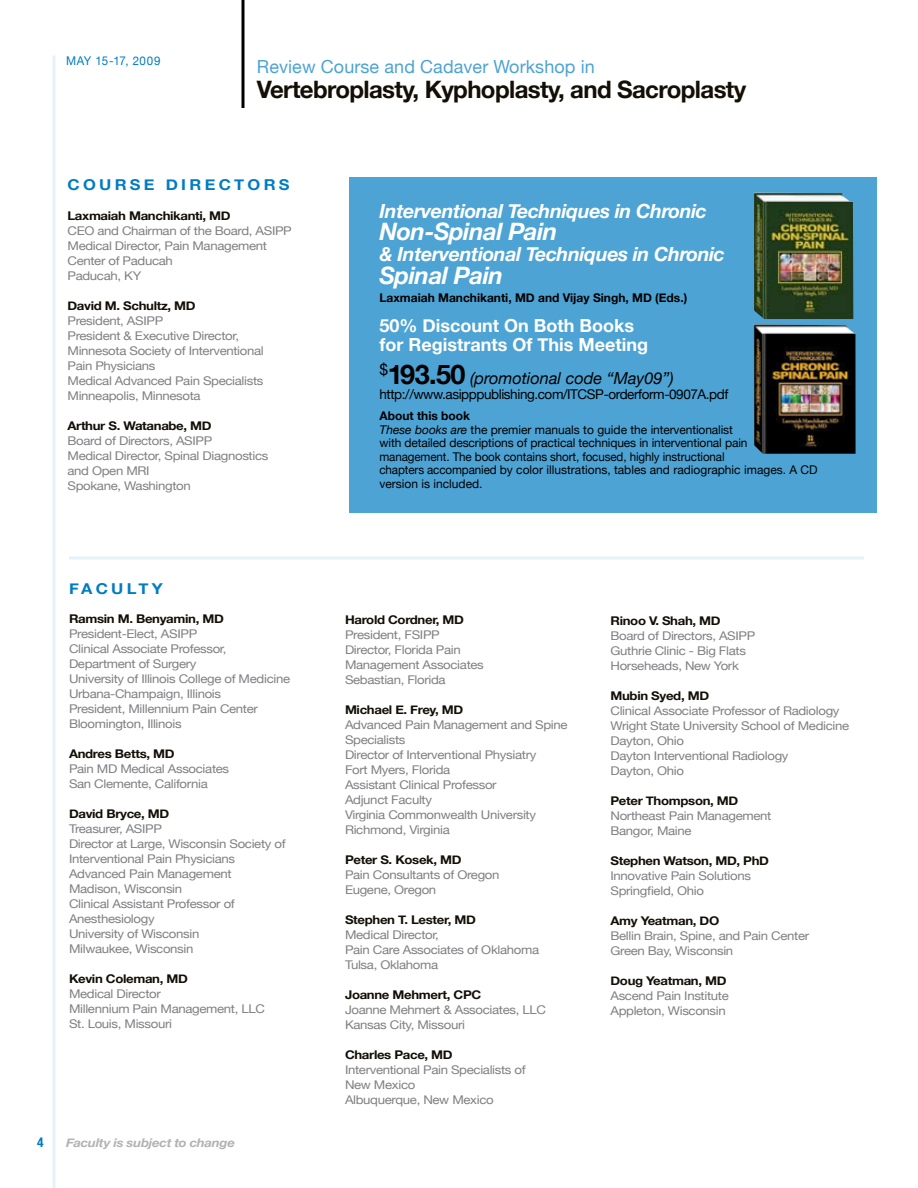
<style>
.page{position:relative;width:918px;height:1188px;background:#fff}
.page>*{position:absolute;margin:0;border:0;box-sizing:border-box;transform-origin:0 0}
.t1{font:700 24px "Helvetica Neue";letter-spacing:-.025em;color:#130f06}
.t2{font:italic 700 24px "Helvetica Neue";letter-spacing:-.02em;color:#fff}
.t3{font:italic 700 19.5px "Helvetica Neue";letter-spacing:-.02em;color:#fff}
.t4{font:700 18px/19.5px "Helvetica Neue";color:#fff}
.t5{font:18px "Helvetica Neue";letter-spacing:.005em;color:#4da3d4}
.t6{font:italic 16.5px "Helvetica Neue";color:#000}
.t7{font:700 15px "Helvetica Neue";letter-spacing:.2em;color:#007cc2;scale:1.1 1}
.t8{font:13.5px "Helvetica Neue";letter-spacing:-.03em;color:#000}
.t9{font:700 condensed 13.5px "Helvetica Neue";color:#007cc2}
.t10{font:12.15px "Helvetica Neue";letter-spacing:.04em;color:#007cc2;scale:.96 1}
.t11{font:12px/15px "Helvetica Neue";letter-spacing:-.025em;color:#807f83;scale:1.1 1}
.t12{font:700 12px "Helvetica Neue";letter-spacing:-.025em;color:#130f06;scale:1.1 1}
.t13{font:12px/13.5px "Helvetica Neue";letter-spacing:-.01em;color:#000}
.t14{font:700 12px "Helvetica Neue";color:#000}
.t15{font:italic 700 12px "Helvetica Neue";letter-spacing:-.015em;color:#b2b2b4;scale:1.1 1}
.s1{font-weight:700;font-style:normal;font-size:27px}
.s2{font-weight:700}
.s3{font-style:italic}
</style>
<div class="page">
<div style="left:350px;top:178px;width:527px;height:335px;background:#4da3d4"></div>
<img style="left:753px;top:324px;width:103px;height:130px">
<hr style="left:242px;top:0;width:2px;height:108px;background:#000">
<hr style="left:52px;top:56px;width:4px;height:1132px;background:#e6f2f9">
<hr style="left:69px;top:556px;width:795px;height:4px;background:#e6f2f9">
<img style="left:754px;top:193px;width:99px;height:126px">
<p class="t10" style="left:66px;top:54px;width:100px">MAY 15-17, 2009</p>
<h3 class="t5" style="left:257px;top:56px;width:339px">Review Course and Cadaver Workshop in</h3>
<h1 class="t1" style="left:257px;top:75px;width:491px">Vertebroplasty, Kyphoplasty, and Sacroplasty</h1>
<p class="t7" style="left:68px;top:175px;width:203px">COURSE DIRECTORS</p>
<p class="t12" style="left:68px;top:208px;width:150px">Laxmaiah Manchikanti, MD</p>
<p class="t11" style="left:68px;top:223px;width:205px">CEO and Chairman of the Board, ASIPP<br>Medical Director, Pain Management<br>Center of Paducah<br>Paducah, KY</p>
<p class="t12" style="left:68px;top:298px;width:118px">David M. Schultz, MD</p>
<p class="t11" style="left:68px;top:313px;width:180px">President, ASIPP<br>President &amp; Executive Director,<br>Minnesota Society of Interventional<br>Pain Physicians<br>Medical Advanced Pain Specialists<br>Minneapolis, Minnesota</p>
<p class="t12" style="left:68px;top:418px;width:133px">Arthur S. Watanabe, MD</p>
<p class="t11" style="left:68px;top:433px;width:184px">Board of Directors, ASIPP<br>Medical Director, Spinal Diagnostics and Open MRI<br>Spokane, Washington</p>
<h2 class="t3" style="left:380px;top:199px;width:329px">Interventional Techniques in Chronic</h2>
<h1 class="t2" style="left:380px;top:217px;width:180px">Non-Spinal Pain</h1>
<h2 class="t3" style="left:380px;top:242px;width:347px">&amp; Interventional Techniques in Chronic</h2>
<h1 class="t2" style="left:380px;top:261px;width:125px">Spinal Pain</h1>
<p class="t14" style="left:380px;top:290px;width:309px">Laxmaiah Manchikanti, MD and Vijay Singh, MD (Eds.)</p>
<h3 class="t4" style="left:380px;top:315px;width:270px">50% Discount On Both Books for Registrants Of This Meeting</h3>
<h3 class="t6" style="left:380px;top:369px;width:296px"><sup>$</sup><span class="s1">193.50</span> (promotional code “May09”)</h3>
<p class="t8" style="left:380px;top:387px;width:351px">http://www.asipppublishing.com/ITCSP-orderform-0907A.pdf</p>
<p class="t13" style="left:380px;top:409px;width:440px"><span class="s2">About this book<br></span><span class="s3">These books are</span> the premier manuals to guide the interventionalist<br>with detailed descriptions of practical techniques in interventional pain management. The book contains short, focused, highly instructional<br>chapters accompanied by color illustrations, tables and radiographic images. A CD version is included.</p>
<p class="t7" style="left:69px;top:579px;width:87px">FACULTY</p>
<p class="t12" style="left:69px;top:612px;width:142px">Ramsin M. Benyamin, MD</p>
<p class="t11" style="left:69px;top:626px;width:203px">President-Elect, ASIPP<br>Clinical Associate Professor,<br>Department of Surgery<br>University of Illinois College of Medicine<br>Urbana-Champaign, Illinois<br>President, Millennium Pain Center<br>Bloomington, Illinois</p>
<p class="t12" style="left:69px;top:747px;width:97px">Andres Betts, MD</p>
<p class="t11" style="left:69px;top:761px;width:147px">Pain MD Medical Associates<br>San Clemente, California</p>
<p class="t12" style="left:69px;top:807px;width:93px">David Bryce, MD</p>
<p class="t11" style="left:69px;top:821px;width:198px">Treasurer, ASIPP<br>Director at Large, Wisconsin Society of<br>Interventional Pain Physicians<br>Advanced Pain Management<br>Madison, Wisconsin<br>Clinical Assistant Professor of<br>Anesthesiology<br>University of Wisconsin<br>Milwaukee, Wisconsin</p>
<p class="t12" style="left:69px;top:972px;width:110px">Kevin Coleman, MD</p>
<p class="t11" style="left:69px;top:986px;width:180px">Medical Director<br>Millennium Pain Management, LLC<br>St. Louis, Missouri</p>
<p class="t9" style="left:37px;top:1134px;width:8px">4</p>
<p class="t15" style="left:66px;top:1135px;width:155px">Faculty is subject to change</p>
<p class="t12" style="left:345px;top:613px;width:110px">Harold Cordner, MD</p>
<p class="t11" style="left:345px;top:628px;width:128px">President, FSIPP<br>Director, Florida Pain<br>Management Associates<br>Sebastian, Florida</p>
<p class="t12" style="left:345px;top:703px;width:109px">Michael E. Frey, MD</p>
<p class="t11" style="left:345px;top:718px;width:204px">Advanced Pain Management and Spine<br>Specialists<br>Director of Interventional Physiatry<br>Fort Myers, Florida<br>Assistant Clinical Professor<br>Adjunct Faculty<br>Virginia Commonwealth University<br>Richmond, Virginia</p>
<p class="t12" style="left:345px;top:853px;width:108px">Peter S. Kosek, MD</p>
<p class="t11" style="left:345px;top:868px;width:142px">Pain Consultants of Oregon<br>Eugene, Oregon</p>
<p class="t12" style="left:345px;top:913px;width:120px">Stephen T. Lester, MD</p>
<p class="t11" style="left:345px;top:928px;width:178px">Medical Director,<br>Pain Care Associates of Oklahoma<br>Tulsa, Oklahoma</p>
<p class="t12" style="left:345px;top:988px;width:125px">Joanne Mehmert, CPC</p>
<p class="t11" style="left:345px;top:1003px;width:184px">Joanne Mehmert &amp; Associates, LLC<br>Kansas City, Missouri</p>
<p class="t12" style="left:345px;top:1048px;width:99px">Charles Pace, MD</p>
<p class="t11" style="left:345px;top:1063px;width:166px">Interventional Pain Specialists of<br>New Mexico<br>Albuquerque, New Mexico</p>
<p class="t12" style="left:610px;top:613px;width:102px">Rinoo V. Shah, MD</p>
<p class="t11" style="left:610px;top:628px;width:133px">Board of Directors, ASIPP<br>Guthrie Clinic - Big Flats<br>Horseheads, New York</p>
<p class="t12" style="left:610px;top:688px;width:91px">Mubin Syed, MD</p>
<p class="t11" style="left:610px;top:703px;width:219px">Clinical Associate Professor of Radiology<br>Wright State University School of Medicine<br>Dayton, Ohio<br>Dayton Interventional Radiology<br>Dayton, Ohio</p>
<p class="t12" style="left:610px;top:793px;width:118px">Peter Thompson, MD</p>
<p class="t11" style="left:610px;top:808px;width:148px">Northeast Pain Management<br>Bangor, Maine</p>
<p class="t12" style="left:610px;top:853px;width:146px">Stephen Watson, MD, PhD</p>
<p class="t11" style="left:610px;top:868px;width:129px">Innovative Pain Solutions<br>Springfield, Ohio</p>
<p class="t12" style="left:610px;top:913px;width:100px">Amy Yeatman, DO</p>
<p class="t11" style="left:610px;top:928px;width:182px">Bellin Brain, Spine, and Pain Center<br>Green Bay, Wisconsin</p>
<p class="t12" style="left:610px;top:973px;width:107px">Doug Yeatman, MD</p>
<p class="t11" style="left:610px;top:988px;width:109px">Ascend Pain Institute<br>Appleton, Wisconsin</p>
</div>
